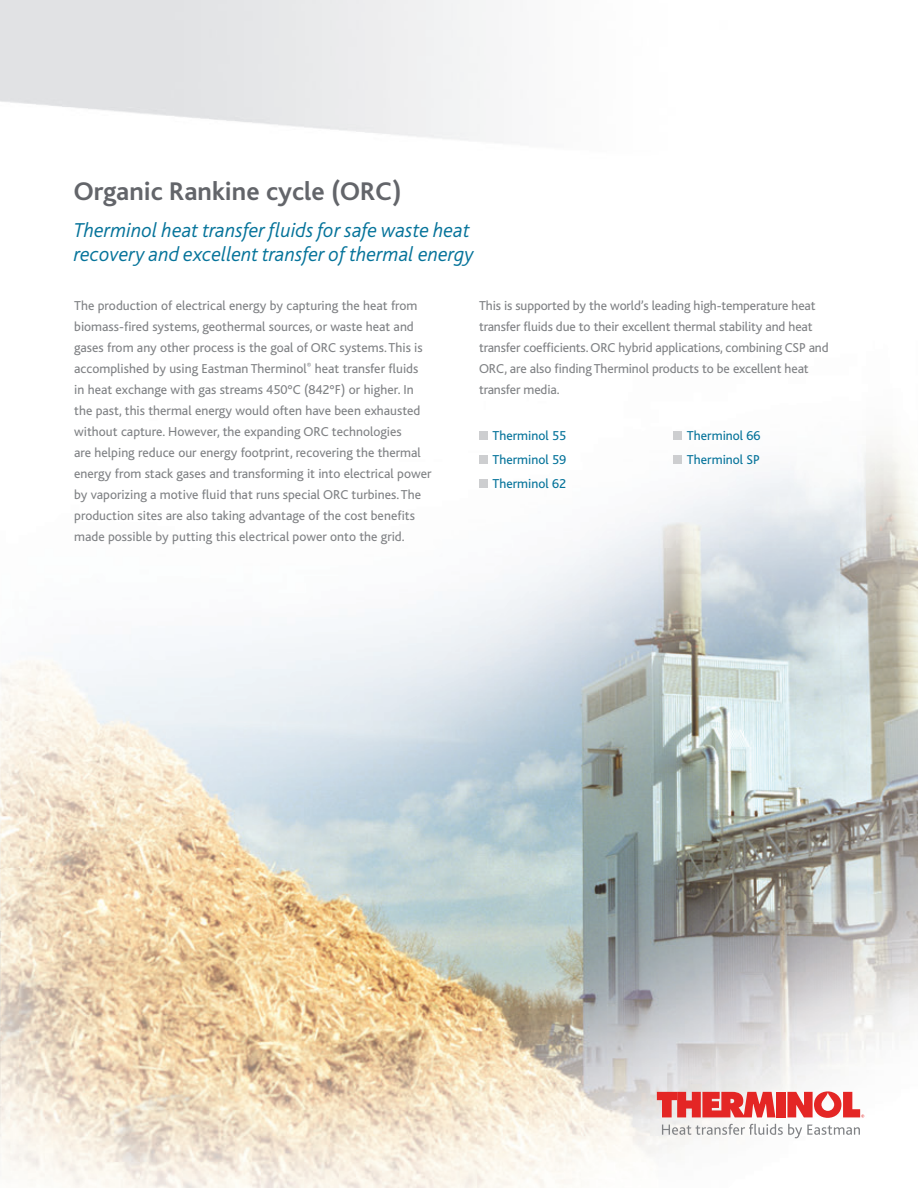
<style>
.page{position:relative;width:918px;height:1188px;background:#fff}
.page>*{position:absolute;margin:0;border:0;box-sizing:border-box;transform-origin:0 0}
.t1{font:700 26.85px "Bliss";color:#63656a}
.t2{font:italic 300 21px "Bliss";color:#05739a}
.t3{font:13.5px/21px "Bliss";color:#808285}
.t4{font:13.5px "Bliss";color:#05739a}
</style>
<div class="page">
<img style="left:0;top:0;width:918px;height:1188px">
<svg style="left:657px;top:1092px;width:118px;height:25px;background:#e65251"></svg>
<div style="left:776px;top:1092px;width:10px;height:25px;background:#e42625"></div>
<svg style="left:787px;top:1091px;width:77px;height:27px"></svg>
<svg style="left:662px;top:1124px;width:198px;height:14px"></svg>
<div style="left:479px;top:432px;width:8px;height:8px;background:#cdced0"></div>
<div style="left:479px;top:456px;width:8px;height:8px;background:#cdced0"></div>
<div style="left:479px;top:480px;width:8px;height:8px;background:#cdced0"></div>
<div style="left:673px;top:432px;width:9px;height:8px;background:#cdced0"></div>
<div style="left:673px;top:456px;width:9px;height:8px;background:#cdced0"></div>
<p class="t1" style="left:74px;top:177px;width:329px">Organic Rankine cycle (ORC)</p>
<p class="t2" style="left:74px;top:220px;width:397px">Therminol heat transfer fluids for safe waste heat</p>
<p class="t2" style="left:74px;top:244px;width:401px">recovery and excellent transfer of thermal energy</p>
<p class="t3" style="left:74px;top:295px;width:359px">The production of electrical energy by capturing the heat from biomass-fired systems, geothermal sources, or waste heat and gases from any other process is the goal of ORC systems.This is accomplished by using Eastman Therminol<sup>®</sup> heat transfer fluids in heat exchange with gas streams 450°C (842°F) or higher. In the past, this thermal energy would often have been exhausted without capture. However, the expanding ORC technologies<br>are helping reduce our energy footprint, recovering the thermal energy from stack gases and transforming it into electrical power by vaporizing a motive fluid that runs special ORC turbines.The production sites are also taking advantage of the cost benefits made possible by putting this electrical power onto the grid.</p>
<p class="t3" style="left:479px;top:295px;width:351px">This is supported by the world’s leading high-temperature heat transfer fluids due to their excellent thermal stability and heat transfer coefficients. ORC hybrid applications, combining CSP and ORC, are also finding Therminol products to be excellent heat transfer media.</p>
<p class="t4" style="left:493px;top:429px;width:75px">Therminol 55</p>
<p class="t4" style="left:493px;top:453px;width:75px">Therminol 59</p>
<p class="t4" style="left:493px;top:477px;width:75px">Therminol 62</p>
<p class="t4" style="left:687px;top:429px;width:75px">Therminol 66</p>
<p class="t4" style="left:687px;top:453px;width:74px">Therminol SP</p>
</div>
